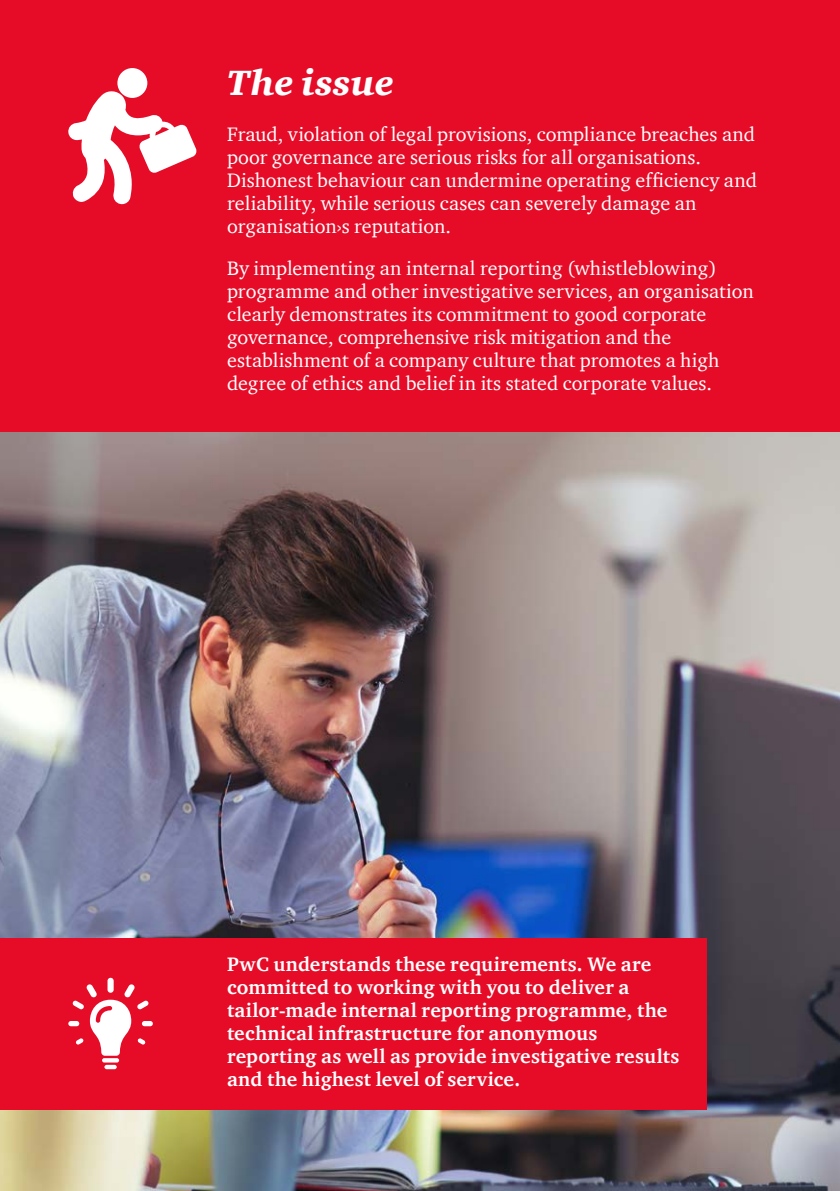
<style>
.page{position:relative;width:840px;height:1191px;background:#fff}
.page>*{position:absolute;margin:0;border:0;box-sizing:border-box;transform-origin:0 0}
.t1{font:italic 900 36px "ITC Charter Com";letter-spacing:.005em;color:#fff}
.t2{font:20px/23px "ITC Charter Com";letter-spacing:.005em;color:#fff}
.t3{font:700 20px/23px "ITC Charter Com";letter-spacing:.015em;color:#fff}
</style>
<div class="page">
<img style="left:0;top:432px;width:839px;height:759px">
<div style="left:0;top:0;width:839px;height:432px;background:#e60c28"></div>
<div style="left:117px;top:68px;width:30px;height:30px;background:#fff;border-radius:50%"></div>
<svg style="left:68px;top:90px;width:128px;height:114px"></svg>
<div style="left:0;top:937px;width:706px;height:172px;background:#e60c28"></div>
<svg style="left:68px;top:977px;width:85px;height:92px"></svg>
<h1 class="t1" style="left:227px;top:60px;width:168px">The issue</h1>
<p class="t2" style="left:227px;top:122px;width:531px">Fraud, violation of legal provisions, compliance breaches and poor governance are serious risks for all organisations.<br>Dishonest behaviour can undermine operating efficiency and reliability, while serious cases can severely damage an organisation›s reputation.</p>
<p class="t2" style="left:227px;top:257px;width:528px">By implementing an internal reporting (whistleblowing) programme and other investigative services, an organisation clearly demonstrates its commitment to good corporate governance, comprehensive risk mitigation and the establishment of a company culture that promotes a high degree of ethics and belief in its stated corporate values.</p>
<p class="t3" style="left:227px;top:952px;width:453px">PwC understands these requirements. We are committed to working with you to deliver a tailor-made internal reporting programme, the technical infrastructure for anonymous reporting as well as provide investigative results and the highest level of service.</p>
</div>
